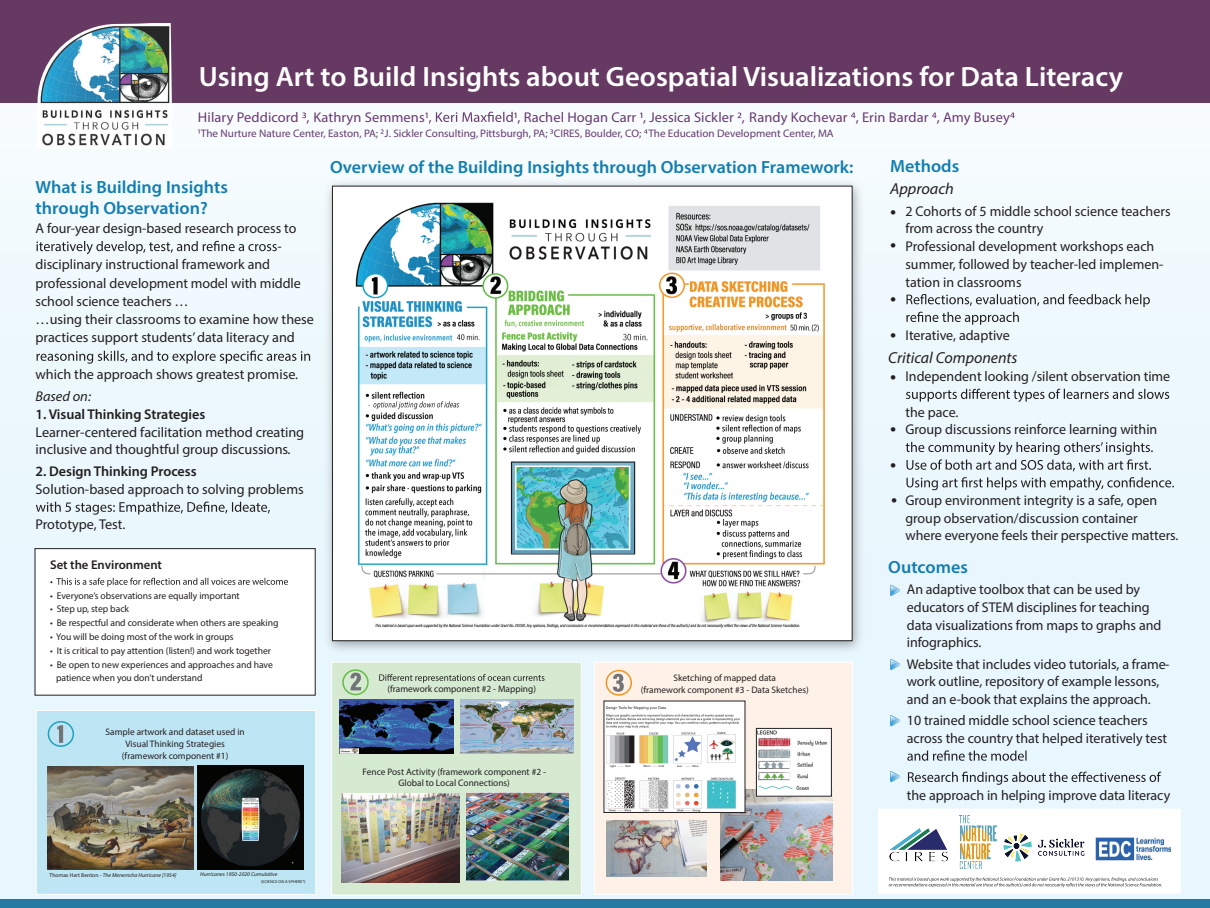
<style>
.page{position:relative;width:1210px;height:908px;background:#fff}
.page>*{position:absolute;margin:0;border:0;box-sizing:border-box;transform-origin:0 0}
.t1{font:600 28px "Myriad Pro";color:#fff}
.t2{font:italic 21.21px/35.3px "Myriad Pro";color:#231f20}
.t3{font:600 17.67px/21.2px "Myriad Pro";color:#127eb0}
.t4{font:italic 15.92px "Myriad Pro";color:#231f20}
.t5{font:14.14px/17.7px "Myriad Pro";letter-spacing:-.005em;color:#231f20}
.t6{font:14.14px "Myriad Pro";letter-spacing:.005em;color:#673a71}
.t7{font:600 14.14px "Myriad Pro";letter-spacing:-.005em;color:#231f20}
.t8{font:italic 14.14px "Myriad Pro";color:#231f20}
.t9{font:600 12.67px "Myriad Pro";color:#231f20}
.t10{font:10.88px "Myriad Pro";color:#673a71}
.t11{font:9.73px/12.9px "Myriad Pro";letter-spacing:-.005em;color:#231f20}
.t12{font:9.41px/12.4px "Myriad Pro";color:#231f20;text-align:center}
.t13{font:italic 5.6px "Myriad Pro";color:#231f20}
.t14{font:4.2px "Myriad Pro";color:#231f20}
.s1{font-style:normal}
</style>
<div class="page">
<div style="left:0;top:32px;width:1209px;height:875px;background:#ecf8fd"></div>
<div style="left:331px;top:661px;width:251px;height:234px;background:#d5ead1;border:1px solid #fff"></div>
<div style="left:594px;top:661px;width:259px;height:233px;background:#fef2e8;border:1px solid #fff"></div>
<img style="left:327px;top:183px;width:534px;height:468px">
<div style="left:332px;top:186px;width:520px;height:454px;background:#fff"></div>
<svg style="left:36px;top:241px;width:245px;height:13px"></svg>
<svg style="left:37px;top:350px;width:273px;height:13px"></svg>
<svg style="left:36px;top:501px;width:234px;height:13px"></svg>
<svg style="left:906px;top:294px;width:243px;height:30px"></svg>
<svg style="left:906px;top:388px;width:263px;height:14px"></svg>
<svg style="left:905px;top:441px;width:247px;height:30px"></svg>
<svg style="left:906px;top:477px;width:268px;height:13px"></svg>
<img style="left:340px;top:699px;width:113px;height:54px">
<img style="left:460px;top:699px;width:114px;height:54px">
<img style="left:720px;top:789px;width:112px;height:91px">
<img style="left:607px;top:820px;width:99px;height:56px">
<svg style="left:907px;top:750px;width:119px;height:10px"></svg>
<svg style="left:908px;top:771px;width:253px;height:13px"></svg>
<div style="left:36px;top:710px;width:280px;height:184px;background:#bde5f3;border:1px solid #fff"></div>
<div style="left:878px;top:808px;width:302px;height:84px;background:#fff;border:1px solid #fff"></div>
<svg style="left:379px;top:674px;width:165px;height:8px"></svg>
<img style="left:198px;top:765px;width:106px;height:104px">
<img style="left:48px;top:766px;width:145px;height:102px">
<img style="left:889px;top:815px;width:281px;height:53px">
<svg style="left:888px;top:877px;width:274px;height:10px"></svg>
<div style="left:0;top:0;width:1209px;height:102px;background:#653962"></div>
<svg style="left:302px;top:112px;width:4px;height:6px"></svg>
<svg style="left:851px;top:112px;width:4px;height:6px"></svg>
<svg style="left:932px;top:112px;width:4px;height:6px"></svg>
<svg style="left:1010px;top:112px;width:4px;height:6px"></svg>
<svg style="left:381px;top:129px;width:3px;height:5px"></svg>
<svg style="left:644px;top:129px;width:3px;height:5px"></svg>
<svg style="left:890px;top:584px;width:10px;height:11px"></svg>
<svg style="left:890px;top:659px;width:10px;height:10px"></svg>
<svg style="left:890px;top:715px;width:10px;height:11px"></svg>
<svg style="left:890px;top:771px;width:10px;height:10px"></svg>
<div style="left:35px;top:548px;width:280px;height:147px;background:#fff;border:1px solid #231f20"></div>
<svg style="left:50px;top:577px;width:238px;height:9px"></svg>
<img style="left:342px;top:793px;width:117px;height:88px">
<img style="left:466px;top:792px;width:102px;height:88px">
<div style="left:48px;top:720px;width:26px;height:26px;border:1px solid #20a1c0;border-radius:50%"></div>
<svg style="left:57px;top:725px;width:6px;height:17px"></svg>
<div style="left:342px;top:669px;width:27px;height:26px;border:1px solid #65bc46;border-radius:50%"></div>
<svg style="left:350px;top:672px;width:11px;height:18px"></svg>
<div style="left:605px;top:669px;width:27px;height:26px;border:2px solid #f09627;border-radius:50%"></div>
<svg style="left:613px;top:673px;width:11px;height:18px"></svg>
<svg style="left:758px;top:730px;width:71px;height:64px;background:#e6e3e2"></svg>
<div style="left:756px;top:728px;width:75px;height:68px;border:1px solid #231f20"></div>
<img style="left:606px;top:702px;width:137px;height:108px">
<img style="left:36px;top:23px;width:136px;height:126px">
<div style="left:0;top:899px;width:1209px;height:8px;background:#247aa2"></div>
<svg style="left:425px;top:112px;width:91px;height:12px"></svg>
<svg style="left:737px;top:112px;width:4px;height:6px"></svg>
<img style="left:355px;top:202px;width:470px;height:426px">
<div style="left:1002px;top:825px;width:88px;height:45px;background:#fff"></div>
<img style="left:1004px;top:833px;width:80px;height:27px">
<h1 class="t1" style="left:199px;top:59px;width:925px">Using Art to Build Insights about Geospatial Visualizations for Data Literacy</h1>
<p class="t6" style="left:198px;top:108px;width:228px">Hilary Peddicord , Kathryn Semmens</p>
<p class="t6" style="left:517px;top:108px;width:494px">, Rachel Hogan Carr , Jessica Sickler , Randy Kochevar , Erin Bardar , Amy Busey</p>
<p class="t10" style="left:201px;top:126px;width:634px">The Nurture Nature Center, Easton, PA; J. Sickler Consulting, Pittsburgh, PA; CIRES, Boulder, CO; The Education Development Center, MA</p>
<p class="t3" style="left:36px;top:176px;width:194px">What is Building Insights through Observation?</p>
<p class="t5" style="left:36px;top:219px;width:262px">A four-year design-based research process to</p>
<p class="t5" style="left:36px;top:255px;width:280px;line-height:18.3px">disciplinary instructional framework and professional development model with middle school science teachers …<br>…using their classrooms to examine how these practices support students’data literacy and</p>
<p class="t5" style="left:36px;top:365px;width:264px">which the approach shows greatest promise.</p>
<p class="t8" style="left:36px;top:387px;width:57px">Based on:</p>
<p class="t7" style="left:36px;top:405px;width:171px">1. Visual Thinking Strategies</p>
<p class="t5" style="left:36px;top:422px;width:270px">Learner-centered facilitation method creating inclusive and thoughtful group discussions.</p>
<p class="t7" style="left:36px;top:462px;width:163px">2. Design Thinking Process</p>
<p class="t5" style="left:36px;top:480px;width:270px">Solution-based approach to solving problems</p>
<p class="t5" style="left:36px;top:515px;width:91px">Prototype, Test.</p>
<p class="t9" style="left:50px;top:557px;width:113px">Set the Environment</p>
<p class="t11" style="left:50px;top:588px;width:191px">• Everyone’s observations are equally important</p>
<p class="t11" style="left:50px;top:602px;width:81px">• Step up, step back</p>
<p class="t11" style="left:50px;top:616px;width:230px">• Be respectful and considerate when others are speaking</p>
<p class="t11" style="left:50px;top:630px;width:185px">• You will be doing most of the work in groups</p>
<p class="t11" style="left:50px;top:644px;width:222px">• It is critical to pay attention (listen!) and work together</p>
<p class="t11" style="left:56px;top:657px;width:218px;text-indent:-6px">• Be open to new experiences and approaches and have patience when you don’t understand</p>
<p class="t12" style="left:106px;top:725px;width:141px">Sample artwork and dataset used in<br>Visual Thinking Strategies</p>
<p class="t12" style="left:122px;top:748px;width:108px">(framework component #1)</p>
<p class="t3" style="left:330px;top:155px;width:525px">Overview of the Building Insights through Observation Framework:</p>
<p class="t3" style="left:890px;top:155px;width:71px">Methods</p>
<p class="t4" style="left:890px;top:178px;width:65px">Approach</p>
<p class="t5" style="left:905px;top:202px;width:267px">2 Cohorts of 5 middle school science teachers from across the country<br>Professional development workshops each summer, followed by teacher-led implemen&shy;tation in classrooms</p>
<h2 class="t2" style="left:890px;top:193px;width:7px">•</h2>
<h2 class="t2" style="left:890px;top:226px;width:7px">•</h2>
<p class="t12" style="left:387px;top:682px;width:150px">(framework component #2 - Mapping)</p>
<p class="t12" style="left:641px;top:672px;width:169px;line-height:11.5px">Sketching of mapped data<br>(framework component #3 - Data Sketches)</p>
<p class="t12" style="left:362px;top:766px;width:185px;line-height:11.2px">Fence Post Activity (framework component #2 -<br>Global to Local Connections)</p>
<h2 class="t2" style="left:890px;top:280px;width:7px;line-height:35.6px">• •</h2>
<p class="t5" style="left:905px;top:325px;width:106px">Iterative, adaptive</p>
<p class="t5" style="left:905px;top:367px;width:266px">Independent looking /silent observation time</p>
<p class="t5" style="left:905px;top:402px;width:253px">the pace.<br>Group discussions reinforce learning within</p>
<p class="t4" style="left:888px;top:347px;width:131px">Critical Components</p>
<h2 class="t2" style="left:890px;top:357px;width:7px">•</h2>
<h2 class="t2" style="left:890px;top:410px;width:8px;text-align:justify">• • •</h2>
<p class="t5" style="left:905px;top:491px;width:274px">Group environment integrity is a safe, open group observation/discussion container<br>where everyone feels their perspective matters.</p>
<p class="t3" style="left:888px;top:555px;width:81px">Outcomes</p>
<p class="t5" style="left:907px;top:580px;width:256px">An adaptive toolbox that can be used by educators of STEM disciplines for teaching data visualizations from maps to graphs and infographics.</p>
<p class="t5" style="left:907px;top:654px;width:264px">Website that includes video tutorials, a frame&shy;work outline, repository of example lessons, and an e-book that explains the approach.</p>
<p class="t5" style="left:907px;top:711px;width:262px">10 trained middle school science teachers across the country that helped iteratively test</p>
<p class="t5" style="left:907px;top:785px;width:265px">the approach in helping improve data literacy</p>
<p class="t13" style="left:50px;top:870px;width:128px"><span class="s1">Thomas Hart Benton -</span> The Menemsha Hurricane [1954]</p>
<p class="t13" style="left:200px;top:870px;width:79px">Hurricanes 1950-2020 Cumulative</p>
<p class="t14" style="left:261px;top:879px;width:46px">(SCIENCE ON A SPHERE®)</p>
</div>
